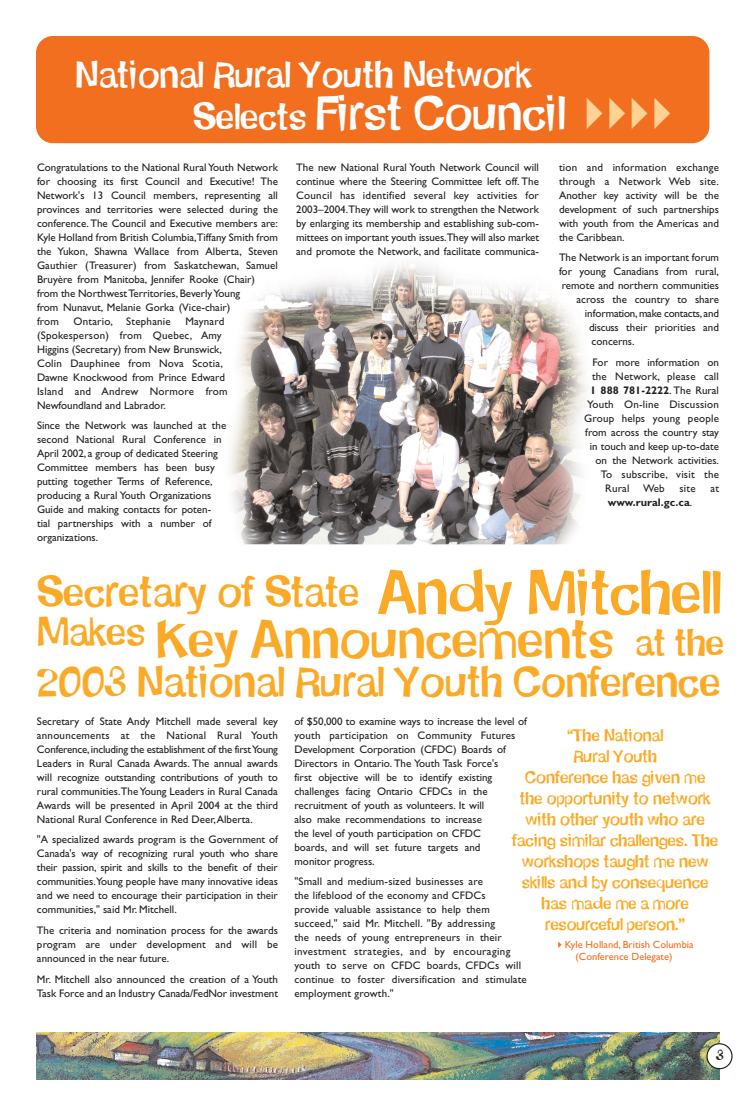
<style>
.page{position:relative;width:756px;height:1116px;background:#fff}
.page>*{position:absolute;margin:0;border:0;box-sizing:border-box;transform-origin:0 0}
.t1{font:58px "Schmelvetica";letter-spacing:-.005em;color:#fbaa27}
.t2{font:50px "Schmelvetica";color:#fbaa27}
.t3{font:45px "Schmelvetica";color:#fff}
.t4{font:40.2px "Schmelvetica";color:#fbaa27}
.t5{font:40px "Schmelvetica";color:#fbaa27}
.t6{font:38px "Schmelvetica";color:#fbaa27}
.t7{font:35px "Schmelvetica";color:#fff}
.t8{font:16.1px/20.9px "Schmelvetica";color:#fbaa27;text-align:center}
.t9{font:14.1px "Schmelvetica";color:#231f1f}
.t10{font:11px/14px "Gill Sans";color:#231f1f}
.t11{font:11px "Gill Sans";letter-spacing:.02em;color:#231f1f}
.t12{font:700 11px "Gill Sans";color:#231f1f}
.t13{font:11px "Gill Sans";letter-spacing:-.02em;color:#231f1f}
.t14{font:10.4px/12.3px "Gill Sans";color:#f36f20}
.s1{font-size:35px}
.s2{font-weight:400}
</style>
<div class="page">
<img style="left:36px;top:1032px;width:684px;height:48px">
<svg style="left:706px;top:1043px;width:27px;height:26px"></svg>
<img style="left:229px;top:263px;width:359px;height:282px">
<div style="left:36px;top:36px;width:673px;height:107px;background:#f36f20;border-radius:17px"></div>
<h3 class="t7" style="left:75px;top:58px;width:458px">National Rural Youth Network</h3>
<h3 class="t3" style="left:193px;top:92px;width:374px"><span class="s1">Selects</span> First Council</h3>
<p class="t10" style="left:37px;top:161px;width:243px">Congratulations to the National Rural Youth Network for choosing its first Council and Executive! The Network's 13 Council members, representing all provinces and territories were selected during the conference.The Council and Executive members are:<br>Kyle Holland from British Columbia,Tiffany Smith from the Yukon, Shawna Wallace from Alberta, Steven Gauthier (Treasurer) from Saskatchewan, Samuel Bruyère from Manitoba, Jennifer Rooke (Chair) from the Northwest Territories,Beverly Young<br>from Nunavut, Melanie Gorka (Vice-chair)<br>from</p>
<p class="t11" style="left:74px;top:317px;width:99px">Ontario, Stephanie</p>
<p class="t10" style="left:37px;top:315px;width:192px;text-indent:148px">Maynard (Spokesperson) from Quebec, Amy<br>Higgins (Secretary) from New Brunswick,<br>Colin Dauphinee from Nova Scotia,<br>Dawne Knockwood from Prince Edward<br>Island and Andrew Normore from<br>Newfoundland and Labrador.</p>
<p class="t10" style="left:37px;top:420px;width:191px">Since the Network was launched at the second National Rural Conference in April 2002, a group of dedicated Steering Committee members has been busy putting together Terms of Reference, producing a Rural Youth Organizations Guide and making contacts for poten&shy;tial partnerships with a number of organizations.</p>
<p class="t10" style="left:296px;top:161px;width:244px;text-align:justify">The new National Rural Youth Network Council will continue where the Steering Committee left off. The Council has identified several key activities for 2003–2004.They will work to strengthen the Network by enlarging its membership and establishing sub-com&shy;mittees on important youth issues.They will also market and promote the Network, and facilitate communica-</p>
<p class="t10" style="left:559px;top:161px;width:162px;text-align:justify">tion and information exchange through a Network Web site.<br>Another key activity will be the development of such partnerships with youth from the Americas and the Caribbean.</p>
<p class="t10" style="left:559px;top:252px;width:162px">The Network is an important forum</p>
<p class="t10" style="left:559px;top:266px;width:162px">for young Canadians from rural,</p>
<p class="t10" style="left:562px;top:280px;width:159px">remote and northern communities</p>
<p class="t10" style="left:577px;top:294px;width:144px">across the country to share</p>
<p class="t13" style="left:585px;top:310px;width:136px">information,make contacts,and</p>
<p class="t10" style="left:589px;top:322px;width:131px">discuss their priorities and</p>
<p class="t10" style="left:592px;top:336px;width:44px">concerns.</p>
<p class="t10" style="left:593px;top:357px;width:128px">For more information on</p>
<p class="t11" style="left:592px;top:373px;width:128px">the Network, please call</p>
<p class="t12" style="left:590px;top:387px;width:130px">1 888 781-2222<span class="s2">. The Rural</span></p>
<p class="t11" style="left:587px;top:401px;width:133px">Youth On-line Discussion</p>
<p class="t11" style="left:584px;top:415px;width:136px">Group helps young people</p>
<p class="t10" style="left:585px;top:427px;width:135px">from across the country stay</p>
<p class="t10" style="left:590px;top:441px;width:131px">in touch and keep up-to-date</p>
<p class="t10" style="left:596px;top:455px;width:125px">on the Network activities.</p>
<p class="t11" style="left:601px;top:471px;width:120px">To subscribe, visit the</p>
<p class="t11" style="left:605px;top:485px;width:61px">Rural Web</p>
<p class="t10" style="left:679px;top:483px;width:18px">site</p>
<p class="t10" style="left:710px;top:483px;width:10px">at</p>
<p class="t12" style="left:608px;top:499px;width:86px">www.rural.gc.ca<span class="s2">.</span></p>
<h1 class="t1" style="left:379px;top:566px;width:344px">Andy Mitchell</h1>
<h3 class="t5" style="left:37px;top:573px;width:324px">Secretary of State</h3>
<h3 class="t6" style="left:37px;top:614px;width:110px">Makes</h3>
<h2 class="t2" style="left:156px;top:617px;width:570px">Key Announcements <span class="s1">at the</span></h2>
<h3 class="t4" style="left:37px;top:663px;width:685px">2003 National Rural Youth Conference</h3>
<p class="t10" style="left:37px;top:715px;width:243px;text-align:justify">Secretary of State Andy Mitchell made several key announcements at the National Rural Youth Conference,including the establishment of the first Young Leaders in Rural Canada Awards. The annual awards will recognize outstanding contributions of youth to rural communities.The Young Leaders in Rural Canada Awards will be presented in April 2004 at the third National Rural Conference in Red Deer,Alberta.</p>
<p class="t10" style="left:37px;top:834px;width:243px;text-align:justify">"A specialized awards program is the Government of Canada's way of recognizing rural youth who share their passion, spirit and skills to the benefit of their communities.Young people have many innovative ideas and we need to encourage their participation in their communities," said Mr. Mitchell.</p>
<p class="t10" style="left:37px;top:925px;width:242px;text-align:justify">The criteria and nomination process for the awards program are under development and will be announced in the near future.</p>
<p class="t10" style="left:37px;top:974px;width:243px">Mr. Mitchell also announced the creation of a Youth<br>Task Force and an Industry Canada/FedNor investment</p>
<p class="t10" style="left:294px;top:715px;width:234px">of $50,000 to examine ways to increase the level of youth participation on Community Futures Development Corporation (CFDC) Boards of Directors in Ontario. The Youth Task Force's<br>first objective will be to identify existing challenges facing Ontario CFDCs in the recruitment of youth as volunteers. It will<br>also make recommendations to increase<br>the level of youth participation on CFDC<br>boards, and will set future targets and<br>monitor progress.</p>
<p class="t10" style="left:294px;top:875px;width:234px">"Small and medium-sized businesses are<br>the lifeblood of the economy and CFDCs<br>provide valuable assistance to help them succeed," said Mr. Mitchell. "By addressing<br>the needs of young entrepreneurs in their investment strategies, and by encouraging youth to serve on CFDC boards, CFDCs will continue to foster diversification and stimulate employment growth."</p>
<h3 class="t8" style="left:512px;top:726px;width:208px">“The National<br>Rural Youth<br>Conference has given me the opportunity to network with other youth who are facing similar challenges. The workshops taught me new skills and by consequence has made me a more resourceful person.”</h3>
<p class="t14" style="left:576px;top:939px;width:120px;text-indent:-11px">Kyle Holland, British Columbia (Conference Delegate)</p>
<p class="t9" style="left:716px;top:1049px;width:9px">3</p>
</div>
